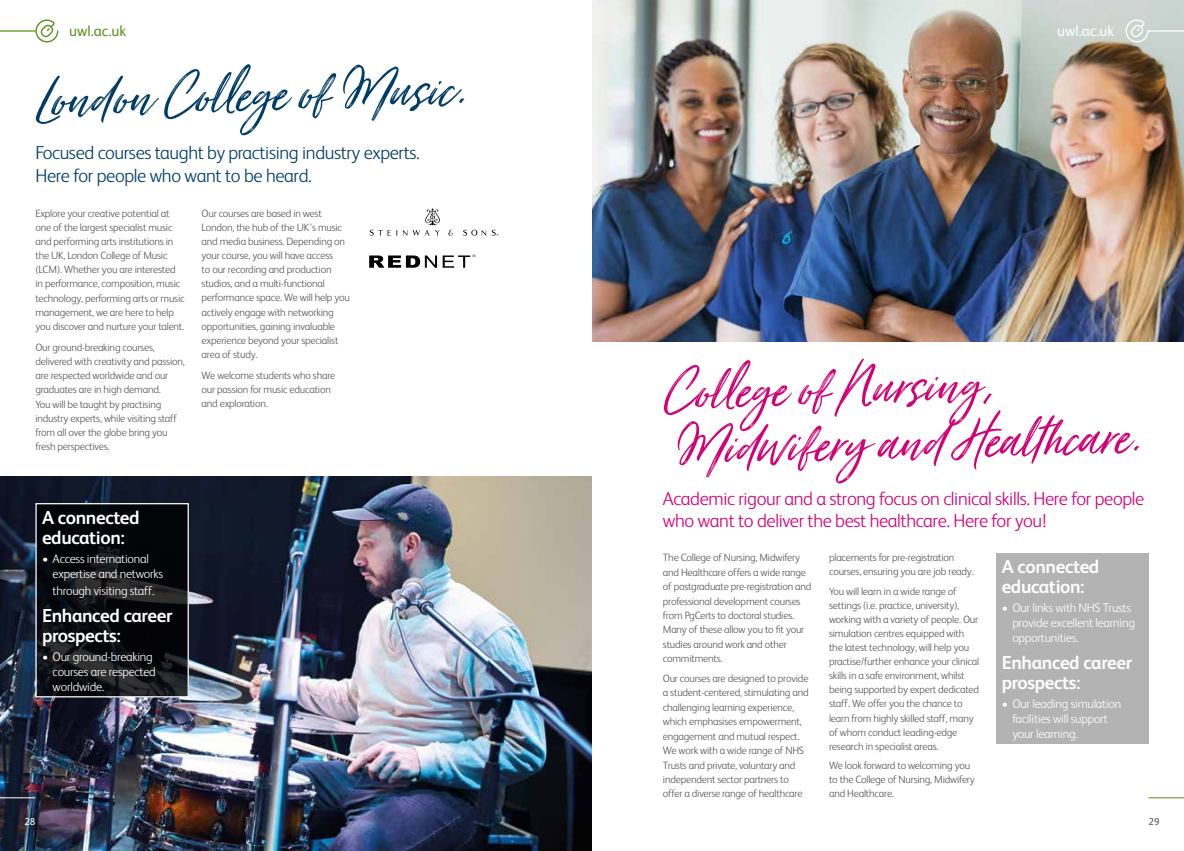
<style>
.page{position:relative;width:1184px;height:851px;background:#fff}
.page>*{position:absolute;margin:0;border:0;box-sizing:border-box;transform-origin:0 0}
.t1{font:italic 68.75px/55.2px "Just Lovely";color:#d40075}
.t2{font:italic 68.75px "Just Lovely";color:#003c68}
.t3{font:300 18.75px/22.5px "FS Albert";letter-spacing:-.02em;color:#d40075}
.t4{font:700 18.75px/20px "FS Albert";letter-spacing:-.02em;color:#fff}
.t5{font:300 18.75px/22.5px "FS Albert";letter-spacing:-.02em;color:#003c68}
.t6{font:15px "FS Albert";color:#5d9021}
.t7{font:15px "FS Albert";color:#fff}
.t8{font:300 12.5px/15px "FS Albert";letter-spacing:-.02em;color:#fff}
.t9{font:300 10.62px/14.1px "FS Albert";letter-spacing:-.02em;color:#575756}
.t10{font:10px "FS Albert";color:#fff}
.t11{font:10px "FS Albert";color:#575756}
</style>
<div class="page">
<img style="left:592px;top:0;width:591px;height:341px">
<img style="left:0;top:476px;width:592px;height:374px">
<svg style="left:370px;top:230px;width:27px;height:6px"></svg>
<svg style="left:403px;top:208px;width:37px;height:28px"></svg>
<svg style="left:448px;top:230px;width:5px;height:5px"></svg>
<svg style="left:463px;top:230px;width:35px;height:6px"></svg>
<svg style="left:369px;top:255px;width:106px;height:13px"></svg>
<svg style="left:37px;top:505px;width:150px;height:190px;background:#0c0e11"></svg>
<div style="left:35px;top:503px;width:154px;height:194px;border:1px solid #fff"></div>
<div style="left:996px;top:553px;width:152px;height:191px;background:#b3b3b3"></div>
<hr style="left:0;top:797px;width:35px;height:1px;background:#fff">
<hr style="left:1148px;top:797px;width:35px;height:1px;background:#5d9021">
<svg style="left:35px;top:19px;width:23px;height:24px"></svg>
<hr style="left:0;top:30px;width:35px;height:2px;background:#5d9021">
<svg style="left:1124px;top:19px;width:24px;height:24px"></svg>
<hr style="left:1147px;top:30px;width:36px;height:2px;background:#fff">
<h3 class="t6" style="left:69px;top:21px;width:58px">uwl.ac.uk</h3>
<h3 class="t7" style="left:1057px;top:21px;width:58px">uwl.ac.uk</h3>
<h1 class="t2" style="left:35px;top:56px;width:433px;rotate:-1deg">London Coll ege of Music.</h1>
<h2 class="t5" style="left:35px;top:141px;width:386px">Focused courses taught by practising industry experts.<br>Here for people who want to be heard.</h2>
<p class="t9" style="left:35px;top:205px;width:151px">Explore your creative potential at one of the largest specialist music and performing arts institutions in the UK, London College of Music (LCM). Whether you are interested in performance, composition, music technology, performing arts or music management, we are here to help you discover and nurture your talent.</p>
<p class="t9" style="left:35px;top:340px;width:151px">Our ground-breaking courses, delivered with creativity and passion, are respected worldwide and our graduates are in high demand.<br>You will be taught by practising industry experts, while visiting staff from all over the globe bring you fresh perspectives.</p>
<p class="t9" style="left:202px;top:205px;width:150px">Our courses are based in west<br>London, the hub of the UK’s music and media business. Depending on your course, you will have access<br>to our recording and production studios, and a multi-functional performance space. We will help you actively engage with networking opportunities, gaining invaluable experience beyond your specialist area of study.</p>
<p class="t9" style="left:202px;top:368px;width:135px">We welcome students who share our passion for music education and exploration.</p>
<h2 class="t4" style="left:42px;top:507px;width:99px">A connected education:</h2>
<p class="t8" style="left:53px;top:550px;width:112px;text-indent:-11px">• Access international expertise and networks</p>
<p class="t8" style="left:53px;top:582px;width:103px">through visiting staff.</p>
<h2 class="t4" style="left:42px;top:605px;width:132px">Enhanced career prospects:</h2>
<p class="t8" style="left:53px;top:648px;width:105px;text-indent:-11px">• Our ground-breaking courses are respected worldwide.</p>
<h1 class="t1" style="left:660px;top:367px;width:481px;rotate:-1deg">Coll ege of Nursing,<br>Midwifery and Healthcare.</h1>
<h2 class="t3" style="left:663px;top:486px;width:483px">Academic rigour and a strong focus on clinical skills. Here for people who want to deliver the best healthcare. Here for you!</h2>
<p class="t9" style="left:663px;top:550px;width:150px">The College of Nursing, Midwifery and Healthcare offers a wide range of postgraduate pre-registration and professional development courses from PgCerts to doctoral studies.<br>Many of these allow you to fit your studies around work and other commitments.</p>
<p class="t9" style="left:663px;top:670px;width:147px">Our courses are designed to provide a student-centered, stimulating and challenging learning experience, which emphasises empowerment, engagement and mutual respect.<br>We work with a wide range of NHS Trusts and private, voluntary and independent sector partners to offer a diverse range of healthcare</p>
<p class="t9" style="left:829px;top:550px;width:146px">placements for pre-registration courses, ensuring you are job ready.</p>
<p class="t9" style="left:829px;top:583px;width:152px">You will learn in a wide range of settings (i.e. practice, university), working with a variety of people. Our simulation centres equipped with the latest technology, will help you practise/further enhance your clinical skills in a safe environment, whilst being supported by expert dedicated staff. We offer you the chance to learn from highly skilled staff, many of whom conduct leading-edge research in specialist areas.</p>
<p class="t9" style="left:829px;top:757px;width:147px">We look forward to welcoming you to the College of Nursing, Midwifery and Healthcare.</p>
<h2 class="t4" style="left:1001px;top:556px;width:99px">A connected education:</h2>
<p class="t8" style="left:1012px;top:599px;width:124px;text-indent:-11px">• Our links with NHS Trusts provide excellent learning opportunities.</p>
<h2 class="t4" style="left:1001px;top:652px;width:132px">Enhanced career prospects:</h2>
<p class="t8" style="left:1012px;top:695px;width:110px;text-indent:-11px">• Our leading simulation facilities will support your learning.</p>
<p class="t10" style="left:25px;top:814px;width:12px">28</p>
<p class="t11" style="left:1148px;top:814px;width:13px">29</p>
</div>
